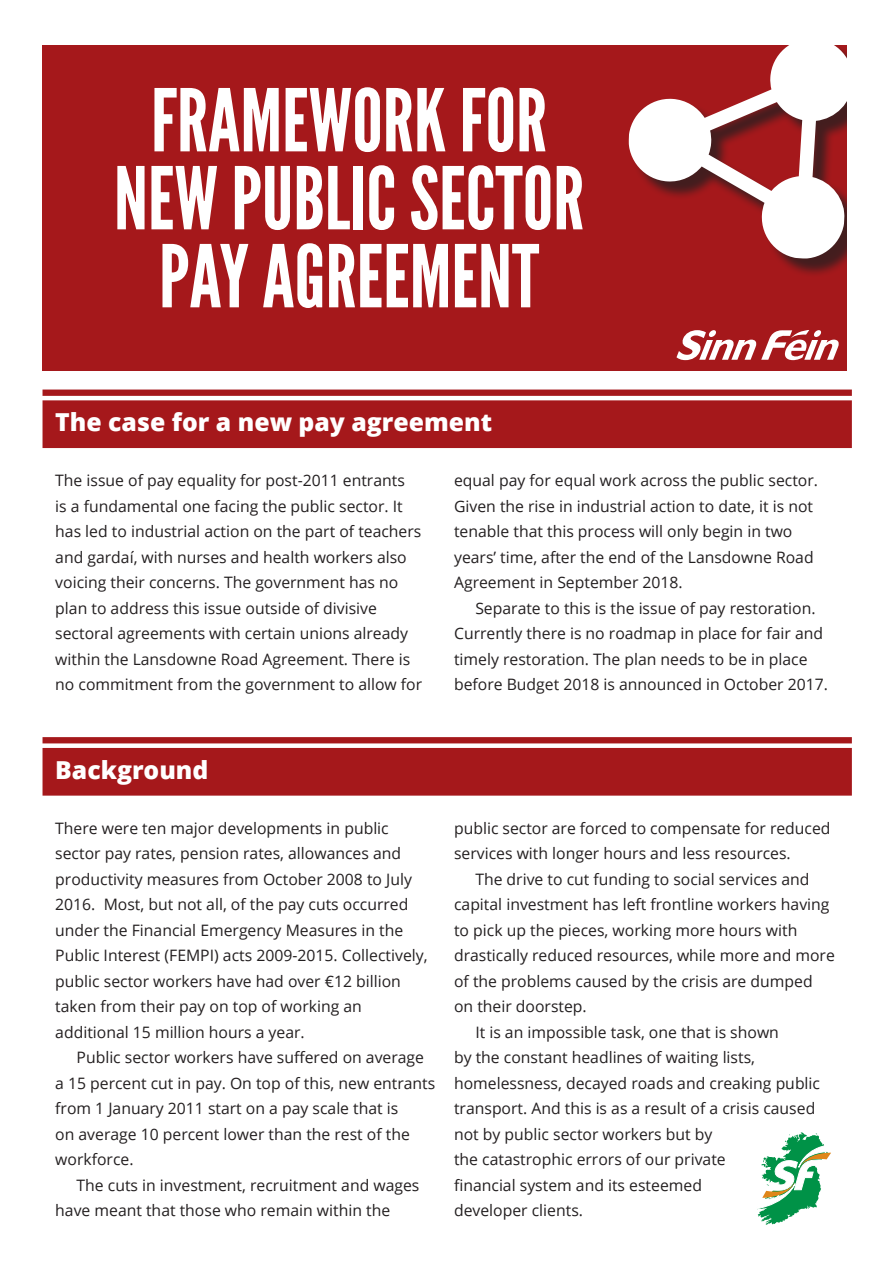
<style>
.page{position:relative;width:893px;height:1263px;background:#fff}
.page>*{position:absolute;margin:0;border:0;box-sizing:border-box;transform-origin:0 0}
.t1{font:86.25px/78px "League Gothic";color:#fff;text-align:center}
.t2{font:800 24.75px "Open Sans";color:#fff}
.t3{font:15.75px/25.5px "Open Sans";color:#231f20}
</style>
<div class="page">
<div style="left:43px;top:43px;width:807px;height:328px;background:#a5181b"></div>
<div style="left:631px;top:43px;width:219px;height:234px;background:#231f20;opacity:.75"></div>
<svg style="left:627px;top:44px;width:220px;height:216px"></svg>
<div style="left:43px;top:389px;width:809px;height:59px;background:#a5181b"></div>
<div style="left:43px;top:737px;width:809px;height:59px;background:#a5181b"></div>
<svg style="left:757px;top:1132px;width:74px;height:93px"></svg>
<hr style="left:31px;top:396px;width:846px;height:4px;background:#fff">
<div style="left:31px;top:743px;width:846px;height:5px;background:#fff"></div>
<div style="left:16px;top:0;width:877px;height:44px;background:#fff"></div>
<div style="left:847px;top:23px;width:46px;height:349px;background:#fff"></div>
<svg style="left:676px;top:330px;width:163px;height:30px"></svg>
<h1 class="t1" style="left:114px;top:83px;width:472px">FRAMEWORK FOR<br>NEW PUBLIC SECTOR<br>PAY AGREEMENT</h1>
<h2 class="t2" style="left:55px;top:403px;width:438px">The case for a new pay agreement</h2>
<p class="t3" style="left:55px;top:467px;width:368px">The issue of pay equality for post-2011 entrants<br>is a fundamental one facing the public sector. It has led to industrial action on the part of teachers and gardaí, with nurses and health workers also voicing their concerns. The government has no plan to address this issue outside of divisive sectoral agreements with certain unions already within the Lansdowne Road Agreement. There is no commitment from the government to allow for</p>
<p class="t3" style="left:454px;top:467px;width:365px">equal pay for equal work across the public sector.<br>Given the rise in industrial action to date, it is not tenable that this process will only begin in two years’ time, after the end of the Lansdowne Road Agreement in September 2018.</p>
<p class="t3" style="left:454px;top:595px;width:375px;text-indent:21px">Separate to this is the issue of pay restoration.<br>Currently there is no roadmap in place for fair and timely restoration. The plan needs to be in place before Budget 2018 is announced in October 2017.</p>
<h2 class="t2" style="left:55px;top:751px;width:155px">Background</h2>
<p class="t3" style="left:55px;top:815px;width:374px">There were ten major developments in public sector pay rates, pension rates, allowances and productivity measures from October 2008 to July 2016. Most, but not all, of the pay cuts occurred under the Financial Emergency Measures in the Public Interest (FEMPI) acts 2009-2015. Collectively, public sector workers have had over €12 billion taken from their pay on top of working an additional 15 million hours a year.</p>
<p class="t3" style="left:55px;top:1044px;width:382px;text-indent:21px">Public sector workers have suffered on average a 15 percent cut in pay. On top of this, new entrants from 1 January 2011 start on a pay scale that is<br>on average 10 percent lower than the rest of the workforce.</p>
<p class="t3" style="left:55px;top:1172px;width:366px;text-indent:21px">The cuts in investment, recruitment and wages have meant that those who remain within the</p>
<p class="t3" style="left:454px;top:815px;width:378px">public sector are forced to compensate for reduced services with longer hours and less resources.</p>
<p class="t3" style="left:475px;top:866px;width:336px">The drive to cut funding to social services and</p>
<p class="t3" style="left:454px;top:891px;width:377px">capital investment has left frontline workers having</p>
<p class="t3" style="left:454px;top:917px;width:345px">to pick up the pieces, working more hours with</p>
<p class="t3" style="left:454px;top:942px;width:382px">drastically reduced resources, while more and more</p>
<p class="t3" style="left:454px;top:968px;width:360px">of the problems caused by the crisis are dumped</p>
<p class="t3" style="left:454px;top:993px;width:134px">on their doorstep.</p>
<p class="t3" style="left:475px;top:1019px;width:305px">It is an impossible task, one that is shown</p>
<p class="t3" style="left:454px;top:1044px;width:302px">by the constant headlines of waiting lists,</p>
<p class="t3" style="left:454px;top:1070px;width:368px">homelessness, decayed roads and creaking public</p>
<p class="t3" style="left:454px;top:1095px;width:363px">transport. And this is as a result of a crisis caused</p>
<p class="t3" style="left:454px;top:1121px;width:260px">not by public sector workers but by</p>
<p class="t3" style="left:454px;top:1146px;width:273px">the catastrophic errors of our private</p>
<p class="t3" style="left:454px;top:1172px;width:249px">financial system and its esteemed</p>
<p class="t3" style="left:454px;top:1197px;width:130px">developer clients.</p>
</div>
